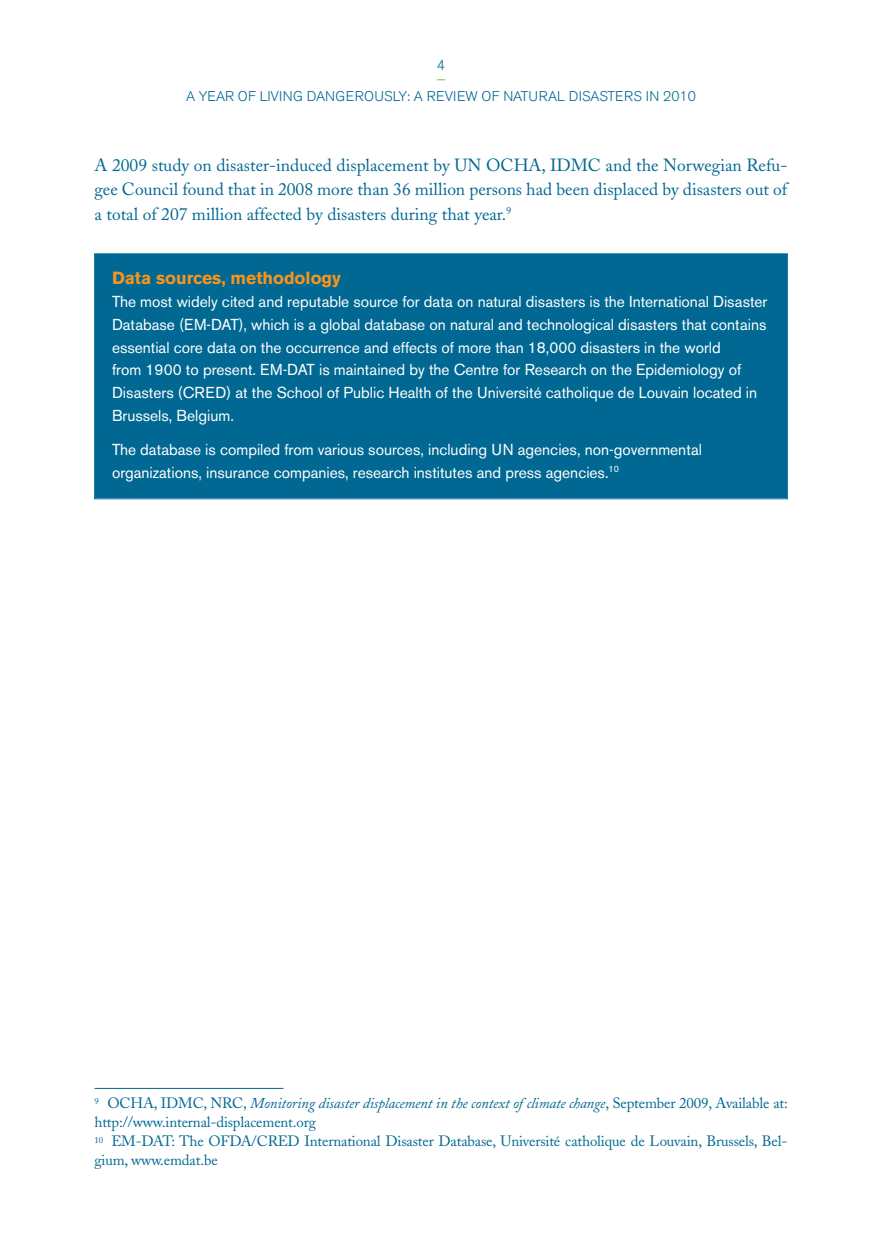
<style>
.page{position:relative;width:882px;height:1260px;background:#fff}
.page>*{position:absolute;margin:0;border:0;box-sizing:border-box;transform-origin:0 0}
.t1{font:17.5px/24.5px "Adobe Caslon";color:#006892;text-align:justify}
.t2{font:700 17.5px "Akzidenz Grotesk BE";color:#f7941e}
.t3{font:15.75px/22.8px "Akzidenz Grotesk BE";color:#fff}
.t4{font:14.88px/19.2px "Adobe Caslon";letter-spacing:-.01em;color:#006892}
.t5{font:300 14px "Akzidenz Grotesk BE";color:#006892}
.s1{font-style:italic}
</style>
<div class="page">
<div style="left:94px;top:254px;width:694px;height:245px;background:#006892"></div>
<div style="left:95px;top:255px;width:692px;height:243px;border:1px solid #006892"></div>
<hr style="left:94px;top:1088px;width:190px;height:1px;background:#006892">
<p class="t5" style="left:437px;top:57px;width:10px">4</p>
<p class="t5" style="left:186px;top:89px;width:511px">A YEAR OF LIVING DANGEROUSLY: A REVIEW OF NATURAL DISASTERS IN 2010</p>
<p class="t1" style="left:94px;top:153px;width:694px">A 2009 study on disaster-induced displacement by UN OCHA, IDMC and the Norwegian Refu&shy;gee Council found that in 2008 more than 36 million persons had been displaced by disasters out of a total of 207 million affected by disasters during that year.<sup>9</sup></p>
<p class="t2" style="left:112px;top:268px;width:230px">Data sources, methodology</p>
<p class="t3" style="left:112px;top:290px;width:657px">The most widely cited and reputable source for data on natural disasters is the International Disaster Database (EM-DAT), which is a global database on natural and technological disasters that contains essential core data on the occurrence and effects of more than 18,000 disasters in the world<br>from 1900 to present. EM-DAT is maintained by the Centre for Research on the Epidemiology of Disasters (CRED) at the School of Public Health of the Université catholique de Louvain located in Brussels, Belgium.</p>
<p class="t3" style="left:112px;top:438px;width:592px">The database is compiled from various sources, including UN agencies, non-governmental organizations, insurance companies, research institutes and press agencies.<sup>10</sup></p>
<p class="t4" style="left:94px;top:1093px;width:695px"><sup>9</sup> OCHA, IDMC, NRC, <span class="s1">Monitoring disaster displacement in the context of climate change</span>, September 2009, Available at: http://www.internal-displacement.org<br><sup>10</sup> EM-DAT: The OFDA/CRED International Disaster Database, Université catholique de Louvain, Brussels, Bel&shy;gium, www.emdat.be</p>
</div>
